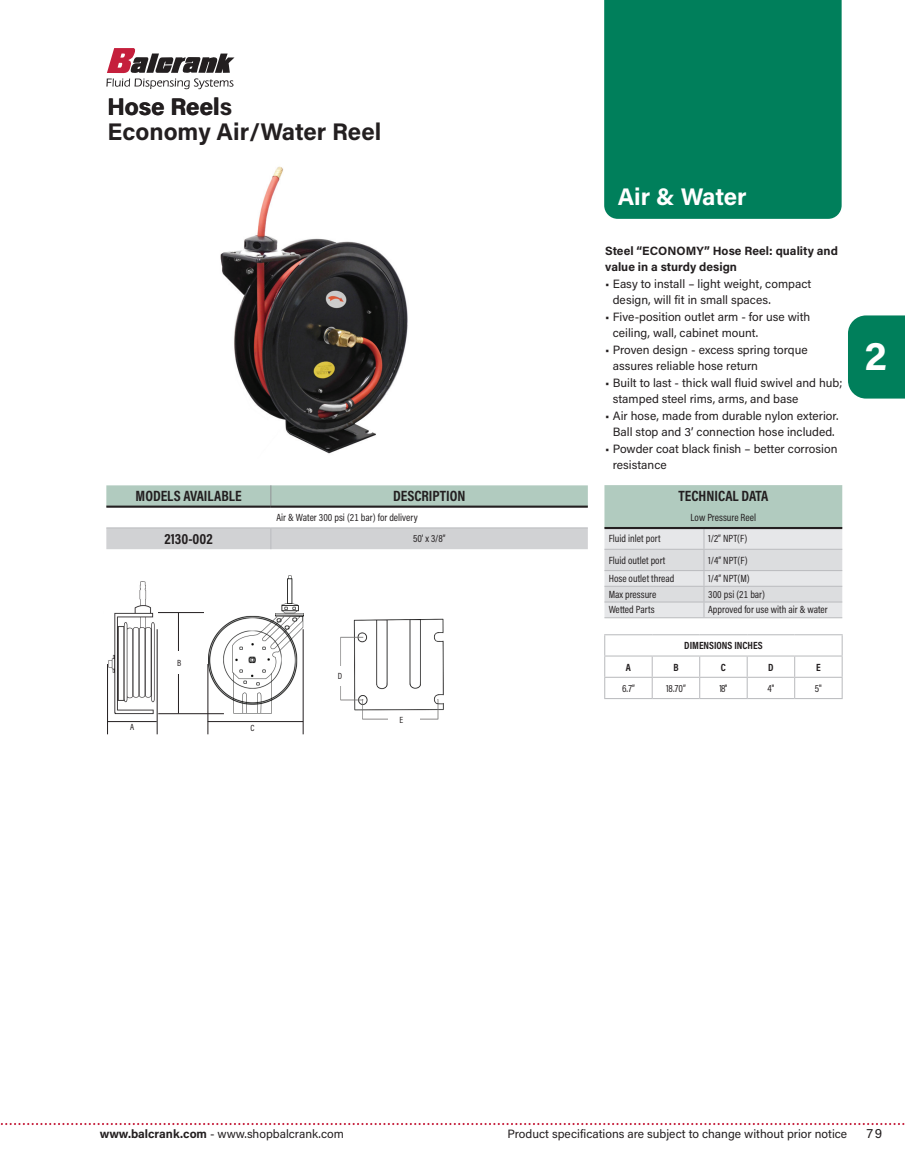
<style>
.page{position:relative;width:905px;height:1175px;background:#fff}
.page>*{position:absolute;margin:0;border:0;box-sizing:border-box;transform-origin:0 0}
.t1{font:700 40.5px "Acumin Pro";color:#fff}
.t2{font:700 24px "Acumin Pro";color:#231f20}
.t3{font:700 24px "Acumin Pro";letter-spacing:-.005em;color:#fff}
.TITULAR_TABLA{font:700 15px "Acumin Pro Cond";color:#231f20}
._7_29_INDEX_lvl2_TIT{font:700 15px "Acumin Pro Cond";color:#231f20}
.t4{font:13.5px "Acumin Pro";color:#231f20}
.TEXTO__balcrank{font:12px/16.5px "Acumin Pro";color:#231f20}
.TEXTO__balcrank-2{font:700 12px/16.5px "Acumin Pro";color:#231f20}
.INTERIOR_TABLA{font:10.5px "Acumin Pro Cond";color:#231f20}
.TITULAR_TABLA-2{font:700 10.5px "Acumin Pro Cond";color:#231f20}
.Texto_portada_balcra{font:9px "Acumin Pro Cond";color:#231f20}
.s1{font-weight:700}
</style>
<div class="page">
<svg style="left:106px;top:48px;width:128px;height:41px"></svg>
<svg style="left:0;top:1123px;width:905px;height:2px"></svg>
<div style="left:848px;top:315px;width:56px;height:83px;background:#007f5b"></div>
<img style="left:220px;top:166px;width:188px;height:288px">
<div style="left:604px;top:0;width:237px;height:219px;background:#007f5b"></div>
<hr style="left:106px;top:527px;width:165px;height:1px;background:#bcbdc0">
<hr style="left:271px;top:527px;width:317px;height:1px;background:#bcbdc0">
<div style="left:106px;top:528px;width:482px;height:21px;background:#d1d2d4"></div>
<div style="left:106px;top:485px;width:482px;height:20px;background:#b1cbbf"></div>
<hr style="left:106px;top:505px;width:165px;height:3px;background:#231f20">
<hr style="left:271px;top:505px;width:317px;height:3px;background:#231f20">
<svg style="left:604px;top:485px;width:238px;height:132px;background:#d1dad7"></svg>
<hr style="left:604px;top:586px;width:100px;height:1px;background:#bcbdc0">
<hr style="left:704px;top:586px;width:138px;height:1px;background:#bcbdc0">
<hr style="left:604px;top:601px;width:100px;height:1px;background:#bcbdc0">
<hr style="left:704px;top:601px;width:138px;height:1px;background:#bcbdc0">
<hr style="left:604px;top:617px;width:100px;height:1px;background:#bcbdc0">
<hr style="left:704px;top:617px;width:138px;height:1px;background:#bcbdc0">
<hr style="left:604px;top:527px;width:100px;height:2px;background:#231f20">
<hr style="left:704px;top:527px;width:138px;height:2px;background:#231f20">
<hr style="left:149px;top:612px;width:113px;height:1px;background:#231f20">
<img style="left:340px;top:618px;width:104px;height:102px">
<img style="left:204px;top:575px;width:100px;height:144px">
<img style="left:108px;top:581px;width:49px;height:134px">
<hr style="left:178px;top:613px;width:1px;height:100px;background:#231f20">
<div style="left:172px;top:651px;width:19px;height:23px;background:#fff"></div>
<hr style="left:303px;top:629px;width:1px;height:105px;background:#231f20">
<hr style="left:208px;top:664px;width:1px;height:70px;background:#231f20">
<hr style="left:208px;top:721px;width:95px;height:1px;background:#231f20">
<hr style="left:158px;top:713px;width:66px;height:1px;background:#231f20">
<hr style="left:157px;top:629px;width:1px;height:105px;background:#231f20">
<hr style="left:107px;top:664px;width:1px;height:70px;background:#231f20">
<hr style="left:107px;top:721px;width:50px;height:1px;background:#231f20">
<div style="left:388px;top:713px;width:31px;height:13px;background:#fff"></div>
<div style="left:336px;top:666px;width:13px;height:19px;background:#fff"></div>
<hr style="left:604px;top:634px;width:48px;height:1px;background:#bcbdc0">
<hr style="left:652px;top:634px;width:47px;height:1px;background:#bcbdc0">
<hr style="left:699px;top:634px;width:48px;height:1px;background:#bcbdc0">
<hr style="left:747px;top:634px;width:47px;height:1px;background:#bcbdc0">
<hr style="left:794px;top:634px;width:48px;height:1px;background:#bcbdc0">
<hr style="left:604px;top:655px;width:48px;height:1px;background:#bcbdc0">
<hr style="left:652px;top:655px;width:47px;height:1px;background:#bcbdc0">
<hr style="left:699px;top:655px;width:48px;height:1px;background:#bcbdc0">
<hr style="left:747px;top:655px;width:47px;height:1px;background:#bcbdc0">
<hr style="left:794px;top:655px;width:48px;height:1px;background:#bcbdc0">
<hr style="left:604px;top:676px;width:48px;height:2px;background:#bcbdc0">
<svg style="left:604px;top:635px;width:1px;height:63px"></svg>
<hr style="left:652px;top:676px;width:47px;height:2px;background:#bcbdc0">
<svg style="left:651px;top:656px;width:1px;height:42px"></svg>
<hr style="left:699px;top:676px;width:48px;height:2px;background:#bcbdc0">
<svg style="left:699px;top:656px;width:1px;height:42px"></svg>
<hr style="left:747px;top:676px;width:47px;height:2px;background:#bcbdc0">
<svg style="left:746px;top:656px;width:1px;height:42px"></svg>
<hr style="left:794px;top:676px;width:48px;height:2px;background:#bcbdc0">
<svg style="left:794px;top:656px;width:1px;height:42px"></svg>
<svg style="left:841px;top:635px;width:1px;height:63px"></svg>
<hr style="left:604px;top:698px;width:48px;height:1px;background:#bcbdc0">
<hr style="left:652px;top:698px;width:47px;height:1px;background:#bcbdc0">
<hr style="left:699px;top:698px;width:48px;height:1px;background:#bcbdc0">
<hr style="left:747px;top:698px;width:47px;height:1px;background:#bcbdc0">
<hr style="left:794px;top:698px;width:48px;height:1px;background:#bcbdc0">
<p class="t2" style="left:108px;top:90px;width:126px">Hose Reels</p>
<p class="t2" style="left:108px;top:115px;width:275px">Economy Air/Water Reel</p>
<p class="TITULAR_TABLA" style="left:136px;top:486px;width:107px">MODELS AVAILABLE</p>
<p class="TITULAR_TABLA" style="left:393px;top:486px;width:74px">DESCRIPTION</p>
<p class="INTERIOR_TABLA" style="left:276px;top:510px;width:143px">Air &amp; Water 300 psi (21 bar) for delivery</p>
<p class="_7_29_INDEX_lvl2_TIT" style="left:164px;top:528px;width:50px">2130-002</p>
<p class="INTERIOR_TABLA" style="left:413px;top:532px;width:34px">50’ x 3/8”</p>
<p class="Texto_portada_balcra" style="left:177px;top:657px;width:6px">B</p>
<p class="Texto_portada_balcra" style="left:130px;top:721px;width:6px">A</p>
<p class="Texto_portada_balcra" style="left:250px;top:722px;width:6px">C</p>
<p class="Texto_portada_balcra" style="left:338px;top:670px;width:6px">D</p>
<p class="Texto_portada_balcra" style="left:399px;top:714px;width:5px">E</p>
<p class="t3" style="left:617px;top:179px;width:130px">Air &amp; Water</p>
<p class="TEXTO__balcrank-2" style="left:605px;top:242px;width:234px">Steel “ECONOMY” Hose Reel: quality and value in a sturdy design</p>
<p class="TEXTO__balcrank" style="left:612px;top:275px;width:200px;text-indent:-8px">• Easy to install – light weight, compact design, will fit in small spaces.</p>
<p class="TEXTO__balcrank" style="left:612px;top:308px;width:199px;text-indent:-8px">• Five-position outlet arm - for use with ceiling, wall, cabinet mount.</p>
<p class="TEXTO__balcrank" style="left:612px;top:341px;width:196px;text-indent:-8px">• Proven design - excess spring torque assures reliable hose return</p>
<p class="TEXTO__balcrank" style="left:612px;top:374px;width:231px;text-indent:-8px">• Built to last - thick wall fluid swivel and hub; stamped steel rims, arms, and base</p>
<p class="TEXTO__balcrank" style="left:605px;top:407px;width:235px;text-align:center">• Air hose, made from durable nylon exterior.<br>Ball stop and 3’ connection hose included.</p>
<p class="TEXTO__balcrank" style="left:612px;top:440px;width:226px;text-indent:-8px">• Powder coat black finish – better corrosion resistance</p>
<p class="TITULAR_TABLA" style="left:678px;top:486px;width:91px">TECHNICAL DATA</p>
<p class="INTERIOR_TABLA" style="left:690px;top:510px;width:67px">Low Pressure Reel</p>
<p class="INTERIOR_TABLA" style="left:608px;top:532px;width:53px">Fluid inlet port</p>
<p class="INTERIOR_TABLA" style="left:708px;top:532px;width:41px">1/2” NPT(F)</p>
<p class="INTERIOR_TABLA" style="left:608px;top:553px;width:58px">Fluid outlet port</p>
<p class="INTERIOR_TABLA" style="left:708px;top:553px;width:41px">1/4” NPT(F)</p>
<p class="INTERIOR_TABLA" style="left:608px;top:571px;width:67px">Hose outlet thread</p>
<p class="INTERIOR_TABLA" style="left:708px;top:571px;width:43px">1/4” NPT(M)</p>
<p class="INTERIOR_TABLA" style="left:608px;top:587px;width:49px">Max pressure</p>
<p class="INTERIOR_TABLA" style="left:708px;top:587px;width:58px">300 psi (21 bar)</p>
<p class="INTERIOR_TABLA" style="left:608px;top:603px;width:47px">Wetted Parts</p>
<p class="INTERIOR_TABLA" style="left:708px;top:603px;width:121px">Approved for use with air &amp; water</p>
<p class="TITULAR_TABLA-2" style="left:684px;top:638px;width:80px">DIMENSIONS INCHES</p>
<p class="TITULAR_TABLA-2" style="left:626px;top:660px;width:7px">A</p>
<p class="TITULAR_TABLA-2" style="left:673px;top:660px;width:7px">B</p>
<p class="TITULAR_TABLA-2" style="left:721px;top:660px;width:7px">C</p>
<p class="TITULAR_TABLA-2" style="left:768px;top:660px;width:7px">D</p>
<p class="TITULAR_TABLA-2" style="left:816px;top:660px;width:6px">E</p>
<p class="INTERIOR_TABLA" style="left:622px;top:681px;width:14px">6.7”</p>
<p class="INTERIOR_TABLA" style="left:666px;top:681px;width:21px">18.70”</p>
<p class="INTERIOR_TABLA" style="left:719px;top:681px;width:10px">18"</p>
<p class="INTERIOR_TABLA" style="left:767px;top:681px;width:8px">4"</p>
<p class="INTERIOR_TABLA" style="left:815px;top:681px;width:8px">5"</p>
<h1 class="t1" style="left:864px;top:327px;width:25px">2</h1>
<p class="TEXTO__balcrank" style="left:100px;top:1124px;width:245px"><span class="s1">www.balcrank.com</span> - www.shopbalcrank.com</p>
<p class="TEXTO__balcrank" style="left:507px;top:1124px;width:341px">Product specifications are subject to change without prior notice</p>
<p class="t4" style="left:866px;top:1123px;width:18px">79</p>
</div>
